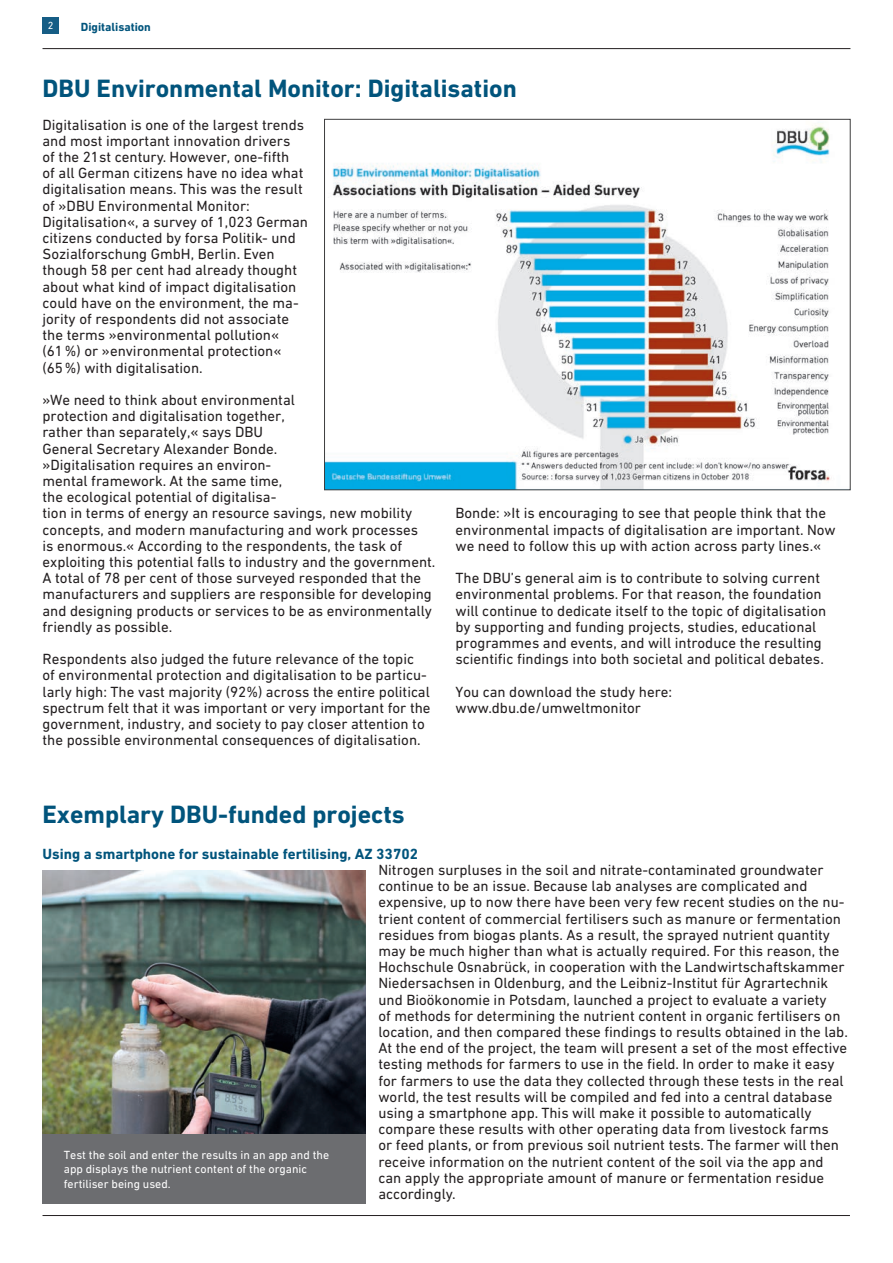
<style>
.page{position:relative;width:893px;height:1263px;background:#fff}
.page>*{position:absolute;margin:0;border:0;box-sizing:border-box;transform-origin:0 0}
.t1{font:700 25.5px "DIN Next W1 G";color:#01547c}
.t2{font:15px/16.2px "DIN Next W1 G";color:#231f20}
.t3{font:700 15px "DIN Next W1 G";color:#01547c}
.t4{font:12px/14.4px "DIN Next W1 G";color:#fff}
.t5{font:700 12px "DIN Next W1 G";color:#01547c}
.t6{font:10.5px "DIN Next W1 G";color:#fff}
</style>
<div class="page">
<hr style="left:43px;top:1215px;width:807px;height:1px;background:#231f20">
<hr style="left:43px;top:48px;width:807px;height:1px;background:#231f20">
<div style="left:43px;top:17px;width:16px;height:16px;background:#165d85"></div>
<img style="left:43px;top:871px;width:323px;height:263px">
<img style="left:326px;top:125px;width:504px;height:363px">
<div style="left:43px;top:1134px;width:323px;height:69px;background:#6c6d70"></div>
<p class="t6" style="left:48px;top:19px;width:7px">2</p>
<p class="t5" style="left:81px;top:20px;width:72px">Digitalisation</p>
<h1 class="t1" style="left:43px;top:74px;width:476px">DBU Environmental Monitor: Digitalisation</h1>
<p class="t2" style="left:43px;top:116px;width:267px">Digitalisation is one of the largest trends and most important innovation drivers<br>of the 21st century. However, one-fifth<br>of all German citizens have no idea what digitalisation means. This was the result of »DBU Environmental Monitor:<br>Digitalisation«, a survey of 1,023 German citizens conducted by forsa Politik- und Sozialforschung GmbH, Berlin. Even though 58 per cent had already thought about what kind of impact digitalisation could have on the environment, the ma&shy;jority of respondents did not associate the terms »environmental pollution« (61%) or »environmental protection« (65%) with digitalisation.</p>
<p class="t2" style="left:43px;top:392px;width:394px">»We need to think about environmental<br>protection and digitalisation together,<br>rather than separately,« says DBU<br>General Secretary Alexander Bonde.<br>»Digitalisation requires an environ-<br>mental framework. At the same time,<br>the ecological potential of digitalisa-<br>tion in terms of energy an resource savings, new mobility concepts, and modern manufacturing and work processes<br>is enormous.« According to the respondents, the task of exploiting this potential falls to industry and the government.<br>A total of 78 per cent of those surveyed responded that the manufacturers and suppliers are responsible for developing and designing products or services to be as environmentally friendly as possible.</p>
<p class="t2" style="left:43px;top:651px;width:390px">Respondents also judged the future relevance of the topic<br>of environmental protection and digitalisation to be particu&shy;larly high: The vast majority (92%) across the entire political spectrum felt that it was important or very important for the government, industry, and society to pay closer attention to the possible environmental consequences of digitalisation.</p>
<p class="t2" style="left:455px;top:505px;width:382px">Bonde: »It is encouraging to see that people think that the environmental impacts of digitalisation are important. Now we need to follow this up with action across party lines.«</p>
<p class="t2" style="left:455px;top:570px;width:372px">The DBU’s general aim is to contribute to solving current environmental problems. For that reason, the foundation will continue to dedicate itself to the topic of digitalisation by supporting and funding projects, studies, educational programmes and events, and will introduce the resulting scientific findings into both societal and political debates.</p>
<p class="t2" style="left:455px;top:683px;width:218px">You can download the study here: www.dbu.de/umweltmonitor</p>
<h1 class="t1" style="left:43px;top:799px;width:364px">Exemplary DBU-funded projects</h1>
<p class="t3" style="left:43px;top:845px;width:377px">Using a smartphone for sustainable fertilising, AZ 33702</p>
<p class="t2" style="left:378px;top:861px;width:471px">Nitrogen surpluses in the soil and nitrate-contaminated groundwater continue to be an issue. Because lab analyses are complicated and expensive, up to now there have been very few recent studies on the nu&shy;trient content of commercial fertilisers such as manure or fermentation residues from biogas plants. As a result, the sprayed nutrient quantity may be much higher than what is actually required. For this reason, the Hochschule Osnabrück, in cooperation with the Landwirtschaftskammer Niedersachsen in Oldenburg, and the Leibniz-Institut für Agrartechnik und Bioökonomie in Potsdam, launched a project to evaluate a variety<br>of methods for determining the nutrient content in organic fertilisers on location, and then compared these findings to results obtained in the lab.<br>At the end of the project, the team will present a set of the most effective testing methods for farmers to use in the field. In order to make it easy for farmers to use the data they collected through these tests in the real world, the test results will be compiled and fed into a central database using a smartphone app. This will make it possible to automatically compare these results with other operating data from livestock farms<br>or feed plants, or from previous soil nutrient tests. The farmer will then receive information on the nutrient content of the soil via the app and can apply the appropriate amount of manure or fermentation residue accordingly.</p>
<p class="t4" style="left:64px;top:1147px;width:267px">Test the soil and enter the results in an app and the app displays the nutrient content of the organic fertiliser being used.</p>
</div>
